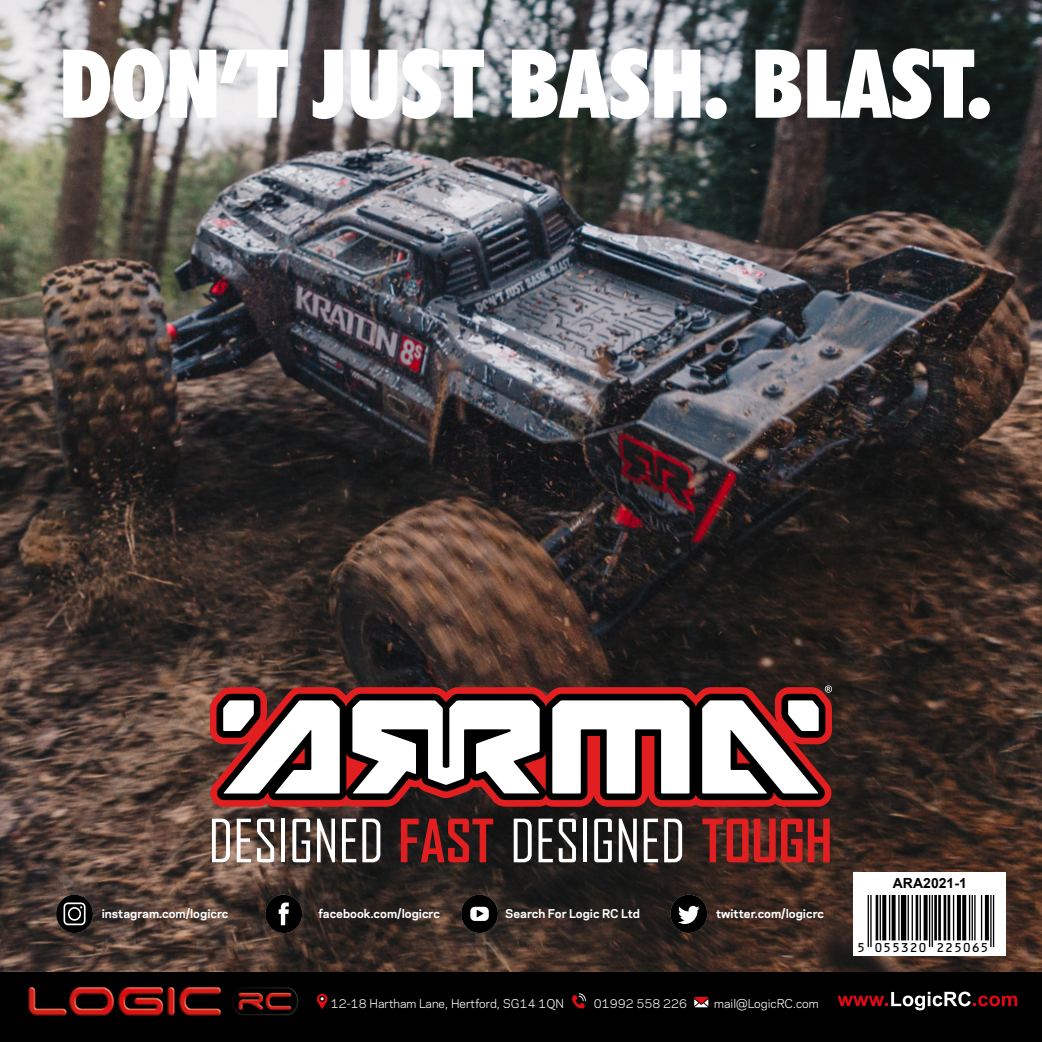
<style>
.page{position:relative;width:1042px;height:1042px;background:#fff}
.page>*{position:absolute;margin:0;border:0;box-sizing:border-box;transform-origin:0 0}
.t1{font:700 14px "Arial";color:#000}
.t2{font:12.25px "OCRB Std";color:#000}
.t3{font:700 11.38px "Galaxie Polaris";color:#fff}
.t4{font:11.38px "Galaxie Polaris";color:#fff}
</style>
<div class="page">
<img style="left:0;top:0;width:1042px;height:973px">
<div style="left:0;top:973px;width:1042px;height:69px;background:#000"></div>
<img style="left:28px;top:986px;width:271px;height:30px">
<svg style="left:837px;top:991px;width:180px;height:19px"></svg>
<svg style="left:317px;top:994px;width:10px;height:15px"></svg>
<svg style="left:572px;top:993px;width:14px;height:15px"></svg>
<svg style="left:694px;top:997px;width:14px;height:10px"></svg>
<svg style="left:853px;top:872px;width:152px;height:84px"></svg>
<hr style="left:867px;top:895px;width:2px;height:52px;background:#000">
<hr style="left:870px;top:895px;width:1px;height:52px;background:#000">
<hr style="left:875px;top:895px;width:3px;height:45px;background:#000">
<hr style="left:879px;top:895px;width:2px;height:45px;background:#000">
<svg style="left:882px;top:895px;width:4px;height:45px"></svg>
<hr style="left:889px;top:895px;width:1px;height:45px;background:#000">
<svg style="left:891px;top:895px;width:4px;height:45px"></svg>
<hr style="left:898px;top:895px;width:1px;height:45px;background:#000">
<div style="left:901px;top:895px;width:5px;height:45px;background:#000"></div>
<hr style="left:907px;top:895px;width:2px;height:45px;background:#000">
<hr style="left:911px;top:895px;width:2px;height:45px;background:#000">
<hr style="left:915px;top:895px;width:3px;height:45px;background:#000">
<hr style="left:919px;top:895px;width:2px;height:45px;background:#000">
<svg style="left:923px;top:895px;width:4px;height:45px"></svg>
<hr style="left:929px;top:895px;width:1px;height:52px;background:#000">
<hr style="left:931px;top:895px;width:2px;height:52px;background:#000">
<hr style="left:934px;top:895px;width:3px;height:45px;background:#000">
<hr style="left:938px;top:895px;width:3px;height:45px;background:#000">
<hr style="left:943px;top:895px;width:3px;height:45px;background:#000">
<hr style="left:947px;top:895px;width:3px;height:45px;background:#000">
<hr style="left:953px;top:895px;width:1px;height:45px;background:#000">
<svg style="left:957px;top:895px;width:4px;height:45px"></svg>
<svg style="left:962px;top:895px;width:4px;height:45px"></svg>
<hr style="left:969px;top:895px;width:1px;height:45px;background:#000">
<hr style="left:971px;top:895px;width:2px;height:45px;background:#000">
<hr style="left:974px;top:895px;width:1px;height:45px;background:#000">
<hr style="left:981px;top:895px;width:1px;height:45px;background:#000">
<svg style="left:985px;top:895px;width:4px;height:45px"></svg>
<hr style="left:990px;top:895px;width:1px;height:52px;background:#000">
<hr style="left:993px;top:895px;width:1px;height:52px;background:#000">
<div style="left:265px;top:895px;width:37px;height:38px;background:#000;border-radius:50%"></div>
<svg style="left:279px;top:902px;width:10px;height:23px"></svg>
<div style="left:56px;top:894px;width:37px;height:39px;background:#000;border-radius:50%"></div>
<svg style="left:64px;top:902px;width:22px;height:23px"></svg>
<div style="left:461px;top:894px;width:37px;height:39px;background:#000;border-radius:50%"></div>
<div style="left:470px;top:907px;width:19px;height:14px;background:#fff;border-radius:5px"></div>
<svg style="left:477px;top:909px;width:6px;height:8px"></svg>
<div style="left:670px;top:894px;width:37px;height:39px;background:#000;border-radius:50%"></div>
<svg style="left:678px;top:906px;width:21px;height:18px"></svg>
<svg style="left:212px;top:818px;width:18px;height:44px"></svg>
<svg style="left:237px;top:818px;width:14px;height:44px"></svg>
<svg style="left:257px;top:818px;width:17px;height:44px"></svg>
<hr style="left:281px;top:818px;width:4px;height:44px;background:#fff">
<svg style="left:292px;top:818px;width:18px;height:44px"></svg>
<svg style="left:317px;top:818px;width:18px;height:44px"></svg>
<svg style="left:342px;top:818px;width:14px;height:44px"></svg>
<svg style="left:362px;top:818px;width:18px;height:44px"></svg>
<svg style="left:514px;top:818px;width:18px;height:44px"></svg>
<svg style="left:538px;top:818px;width:15px;height:44px"></svg>
<svg style="left:559px;top:818px;width:17px;height:44px"></svg>
<hr style="left:583px;top:818px;width:4px;height:44px;background:#fff">
<svg style="left:594px;top:818px;width:18px;height:44px"></svg>
<svg style="left:619px;top:818px;width:18px;height:44px"></svg>
<svg style="left:644px;top:818px;width:14px;height:44px"></svg>
<svg style="left:664px;top:818px;width:18px;height:44px"></svg>
<svg style="left:401px;top:818px;width:92px;height:44px;background:#761c1c"></svg>
<svg style="left:702px;top:818px;width:46px;height:44px;background:#892220"></svg>
<svg style="left:754px;top:818px;width:48px;height:44px;background:#992220"></svg>
<svg style="left:808px;top:818px;width:22px;height:44px"></svg>
<svg style="left:209px;top:687px;width:623px;height:120px;background:#b12121"></svg>
<svg style="left:216px;top:694px;width:609px;height:106px;background:#270a0b"></svg>
<svg style="left:552px;top:700px;width:137px;height:93px"></svg>
<svg style="left:352px;top:700px;width:188px;height:93px"></svg>
<svg style="left:217px;top:694px;width:123px;height:99px"></svg>
<svg style="left:702px;top:685px;width:130px;height:108px"></svg>
<svg style="left:63px;top:48px;width:101px;height:71px"></svg>
<svg style="left:170px;top:50px;width:118px;height:68px"></svg>
<svg style="left:313px;top:50px;width:30px;height:69px"></svg>
<svg style="left:351px;top:48px;width:133px;height:71px"></svg>
<svg style="left:512px;top:48px;width:215px;height:71px"></svg>
<svg style="left:755px;top:50px;width:46px;height:68px"></svg>
<svg style="left:807px;top:48px;width:183px;height:71px"></svg>
<p class="t3" style="left:102px;top:905px;width:128px">instagram.com/logicrc</p>
<p class="t3" style="left:318px;top:905px;width:123px">facebook.com/logicrc</p>
<p class="t3" style="left:505px;top:905px;width:136px">Search For Logic RC Ltd</p>
<p class="t3" style="left:716px;top:905px;width:109px">twitter.com/logicrc</p>
<p class="t4" style="left:331px;top:994px;width:234px">12-18 Hartham Lane, Hertford, SG14 1QN</p>
<p class="t4" style="left:594px;top:994px;width:95px">01992 558 226</p>
<p class="t4" style="left:714px;top:994px;width:106px">mail@LogicRC.com</p>
<p class="t1" style="left:893px;top:873px;width:75px">ARA2021-1</p>
<p class="t2" style="left:856px;top:941px;width:134px">5 055320 225065</p>
</div>
